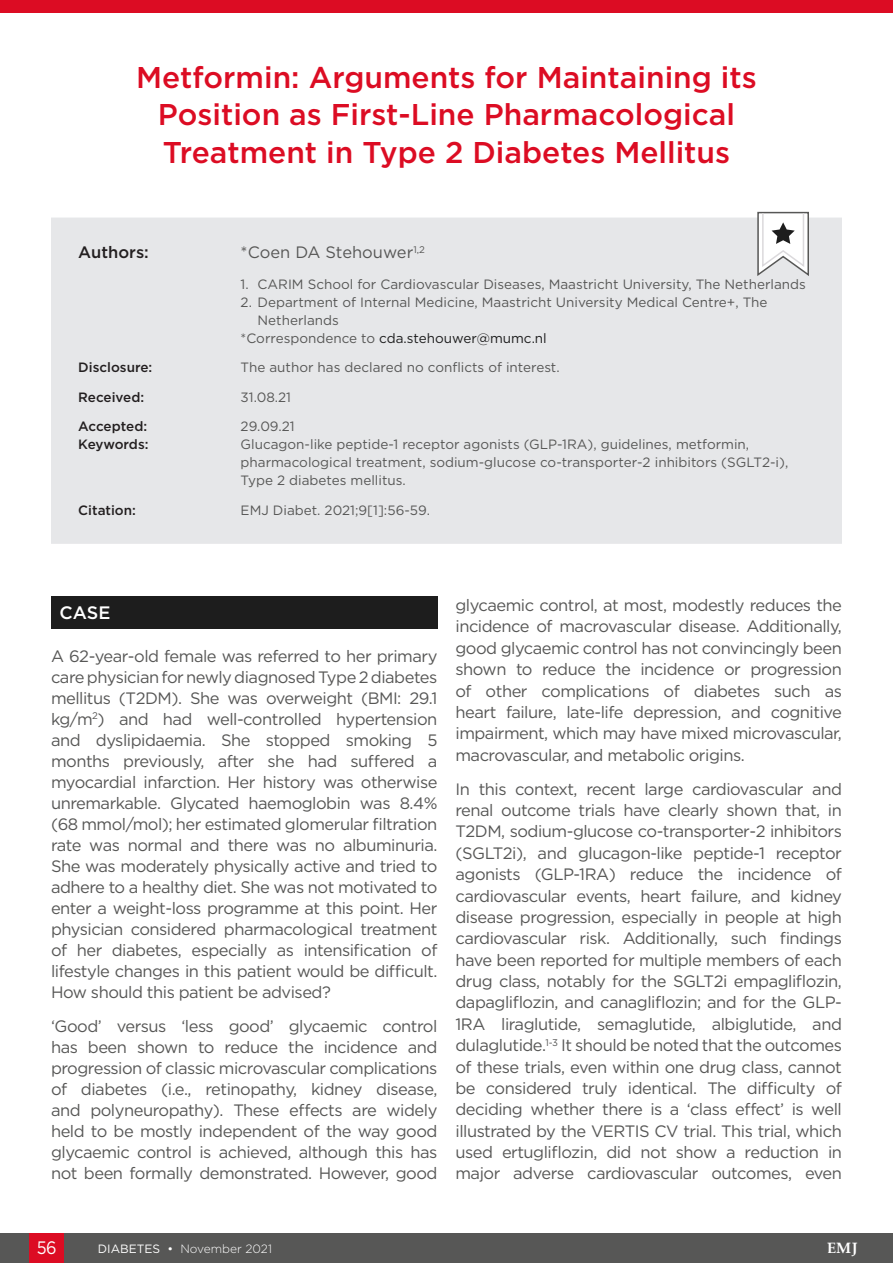
<style>
.page{position:relative;width:893px;height:1263px;background:#fff}
.page>*{position:absolute;margin:0;border:0;box-sizing:border-box;transform-origin:0 0}
.t1{font:500 30px/37.5px "Gotham";color:#dc0c23;text-align:center}
.H1__Heading_1{font:500 18px "Gotham";color:#fff}
.t2{font:18px "Gotham";color:#fff;scale:.9 1}
.Body_Text__Justifica{font:16.5px/21.3px "Gotham";letter-spacing:-.03em;color:#575756;text-align:justify}
.Body_Text__Justifica-2{font:16.5px "Gotham";color:#575756}
.Article_Details__Aut{font:500 16.5px "Gotham";color:#231f20}
.t3{font:700 15px "Palatino Linotype";color:#fff}
.Article_Details_Body{font:13.5px/18px "Gotham";color:#575756}
.Article_Details_Head{font:500 13.5px "Gotham";color:#231f20}
.t4{font:13.5px "Gotham";color:#1d1d1d}
.t5{font:300 12px "Gotham";color:#fff}
.s1{color:#575756}
.s2{font-weight:400}
</style>
<div class="page">
<div style="left:0;top:1233px;width:893px;height:30px;background:#575756"></div>
<div style="left:30px;top:1233px;width:34px;height:30px;background:#dc0c23"></div>
<div style="left:51px;top:596px;width:386px;height:33px;background:#1d1d1d"></div>
<div style="left:0;top:0;width:893px;height:13px;background:#dc0c23"></div>
<div style="left:51px;top:218px;width:791px;height:326px;background:#e6e7e9"></div>
<svg style="left:757px;top:211px;width:53px;height:67px"></svg>
<p class="t1" style="left:136px;top:58px;width:622px">Metformin: Arguments for Maintaining its<br>Position as First-Line Pharmacological<br>Treatment in Type 2 Diabetes Mellitus</p>
<p class="Article_Details__Aut" style="left:78px;top:241px;width:72px">Authors:</p>
<p class="Body_Text__Justifica-2" style="left:241px;top:242px;width:186px">*Coen DA Stehouwer<sup>1,2</sup></p>
<p class="Article_Details_Body" style="left:241px;top:275px;width:567px">1. CARIM School for Cardiovascular Diseases, Maastricht University, The Netherlands</p>
<p class="Article_Details_Body" style="left:258px;top:293px;width:511px;text-indent:-17px">2. Department of Internal Medicine, Maastricht University Medical Centre+, The<br>Netherlands</p>
<p class="t4" style="left:241px;top:329px;width:308px"><span class="s1">*Correspondence to</span> cda.stehouwer@mumc.nl</p>
<p class="Article_Details_Head" style="left:78px;top:359px;width:76px">Disclosure:</p>
<p class="Article_Details_Body" style="left:241px;top:358px;width:321px">The author has declared no conflicts of interest.</p>
<p class="Article_Details_Head" style="left:78px;top:388px;width:67px">Received:</p>
<p class="Article_Details_Body" style="left:241px;top:388px;width:52px">31.08.21</p>
<p class="Article_Details_Head" style="left:78px;top:418px;width:70px">Accepted:</p>
<p class="Article_Details_Head" style="left:78px;top:436px;width:72px">Keywords:</p>
<p class="Article_Details_Body" style="left:241px;top:417px;width:56px">29.09.21</p>
<p class="Article_Details_Body" style="left:241px;top:435px;width:549px">Glucagon-like peptide-1 receptor agonists (GLP-1RA), guidelines, metformin, pharmacological treatment, sodium-glucose co-transporter-2 inhibitors (SGLT2-i),<br>Type 2 diabetes mellitus.</p>
<p class="Article_Details_Head" style="left:78px;top:501px;width:59px">Citation:</p>
<p class="Article_Details_Body" style="left:241px;top:501px;width:191px">EMJ Diabet. 2021;9[1]:56-59.</p>
<p class="H1__Heading_1" style="left:60px;top:601px;width:52px">CASE</p>
<p class="Body_Text__Justifica" style="left:51px;top:645px;width:388px">A 62-year-old female was referred to her primary care physician for newly diagnosed Type 2 diabetes mellitus (T2DM). She was overweight (BMI: 29.1 kg/m<sup>2</sup>) and had well-controlled hypertension and dyslipidaemia. She stopped smoking 5 months previously, after she had suffered a myocardial infarction. Her history was otherwise unremarkable. Glycated haemoglobin was 8.4% (68 mmol/mol); her estimated glomerular filtration rate was normal and there was no albuminuria.<br>She was moderately physically active and tried to adhere to a healthy diet. She was not motivated to enter a weight-loss programme at this point. Her physician considered pharmacological treatment of her diabetes, especially as intensification of lifestyle changes in this patient would be difficult.<br>How should this patient be advised?</p>
<p class="Body_Text__Justifica" style="left:51px;top:1015px;width:388px">‘Good’ versus ‘less good’ glycaemic control has been shown to reduce the incidence and progression of classic microvascular complications of diabetes (i.e., retinopathy, kidney disease, and polyneuropathy). These effects are widely held to be mostly independent of the way good glycaemic control is achieved, although this has not been formally demonstrated. However, good</p>
<p class="Body_Text__Justifica" style="left:455px;top:594px;width:388px">glycaemic control, at most, modestly reduces the incidence of macrovascular disease. Additionally, good glycaemic control has not convincingly been shown to reduce the incidence or progression of other complications of diabetes such as heart failure, late-life depression, and cognitive impairment, which may have mixed microvascular, macrovascular, and metabolic origins.</p>
<p class="Body_Text__Justifica" style="left:455px;top:778px;width:388px">In this context, recent large cardiovascular and renal outcome trials have clearly shown that, in T2DM, sodium-glucose co-transporter-2 inhibitors (SGLT2i), and glucagon-like peptide-1 receptor agonists (GLP-1RA) reduce the incidence of cardiovascular events, heart failure, and kidney disease progression, especially in people at high cardiovascular risk. Additionally, such findings have been reported for multiple members of each drug class, notably for the SGLT2i empagliflozin, dapagliflozin, and canagliflozin; and for the GLP-1RA liraglutide, semaglutide, albiglutide, and dulaglutide.<sup>1-3</sup> It should be noted that the outcomes of these trials, even within one drug class, cannot be considered truly identical. The difficulty of deciding whether there is a ‘class effect’ is well illustrated by the VERTIS CV trial. This trial, which used ertugliflozin, did not show a reduction in major adverse cardiovascular outcomes, even</p>
<p class="t2" style="left:37px;top:1236px;width:24px">56</p>
<p class="t5" style="left:98px;top:1241px;width:176px"><span class="s2">DIABETES •</span> November 2021</p>
<p class="t3" style="left:827px;top:1238px;width:32px">EMJ</p>
</div>
